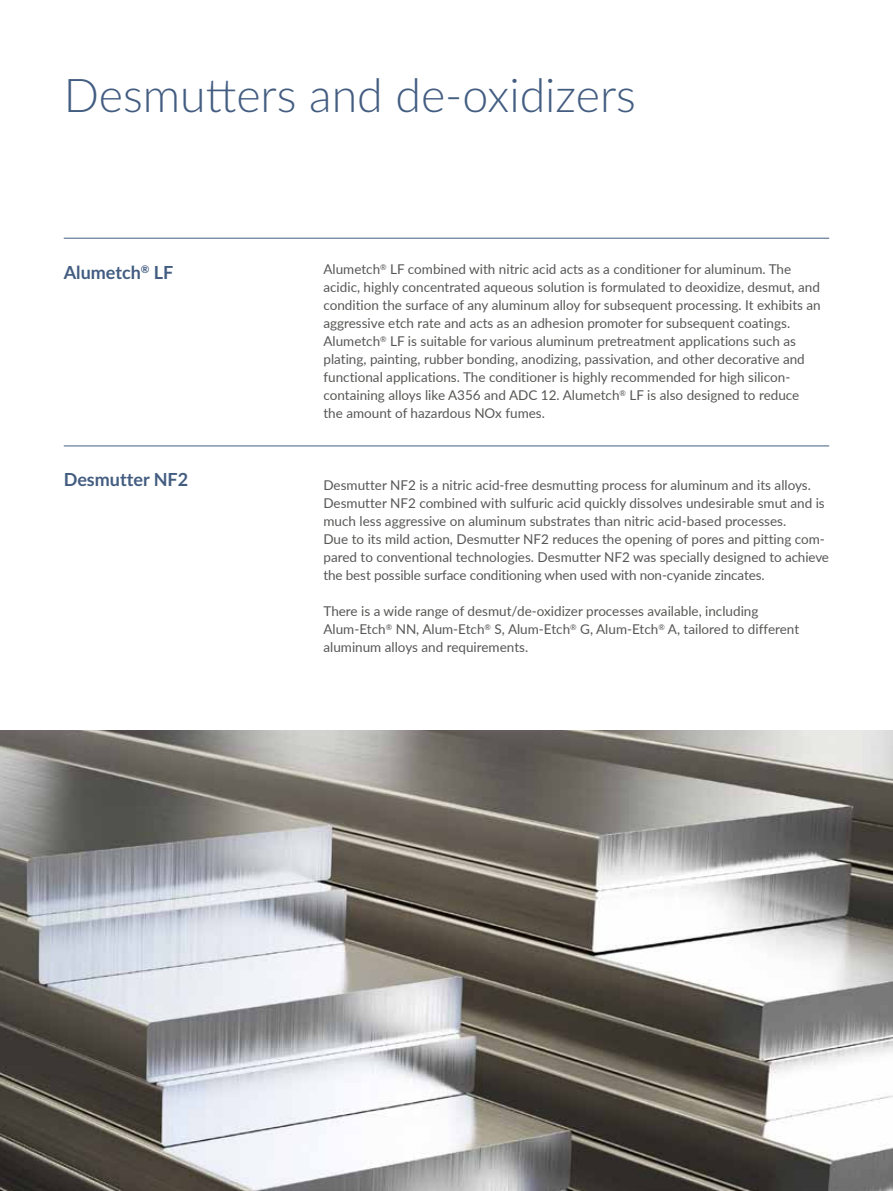
<style>
.page{position:relative;width:893px;height:1191px;background:#fff}
.page>*{position:absolute;margin:0;border:0;box-sizing:border-box;transform-origin:0 0}
.t1{font:300 46.5px "Lato";color:#435d81}
.t2{font:700 18px "Lato";color:#435d81}
.t3{font:13.5px/18px "Lato";color:#575756}
</style>
<div class="page">
<hr style="left:64px;top:238px;width:765px;height:1px;background:#435d81">
<hr style="left:64px;top:445px;width:765px;height:1px;background:#435d81">
<img style="left:0;top:730px;width:893px;height:461px">
<h1 class="t1" style="left:64px;top:63px;width:574px">Desmutters and de-oxidizers</h1>
<h2 class="t2" style="left:64px;top:260px;width:111px">Alumetch<sup>®</sup> LF</h2>
<h2 class="t2" style="left:64px;top:466px;width:126px">Desmutter NF2</h2>
<p class="t3" style="left:323px;top:260px;width:499px">Alumetch<sup>®</sup> LF combined with nitric acid acts as a conditioner for aluminum. The acidic, highly concentrated aqueous solution is formulated to deoxidize, desmut, and condition the surface of any aluminum alloy for subsequent processing. It exhibits an aggressive etch rate and acts as an adhesion promoter for subsequent coatings.<br>Alumetch<sup>®</sup> LF is suitable for various aluminum pretreatment applications such as plating, painting, rubber bonding, anodizing, passivation, and other decorative and functional applications. The conditioner is highly recommended for high silicon&shy;containing alloys like A356 and ADC 12. Alumetch<sup>®</sup> LF is also designed to reduce the amount of hazardous NOx fumes.</p>
<p class="t3" style="left:323px;top:476px;width:507px">Desmutter NF2 is a nitric acid-free desmutting process for aluminum and its alloys.<br>Desmutter NF2 combined with sulfuric acid quickly dissolves undesirable smut and is much less aggressive on aluminum substrates than nitric acid-based processes.<br>Due to its mild action, Desmutter NF2 reduces the opening of pores and pitting com&shy;pared to conventional technologies. Desmutter NF2 was specially designed to achieve the best possible surface conditioning when used with non-cyanide zincates.</p>
<p class="t3" style="left:323px;top:602px;width:477px">There is a wide range of desmut/de-oxidizer processes available, including<br>Alum-Etch<sup>®</sup> NN, Alum-Etch<sup>®</sup> S, Alum-Etch<sup>®</sup> G, Alum-Etch<sup>®</sup> A, tailored to different aluminum alloys and requirements.</p>
</div>
